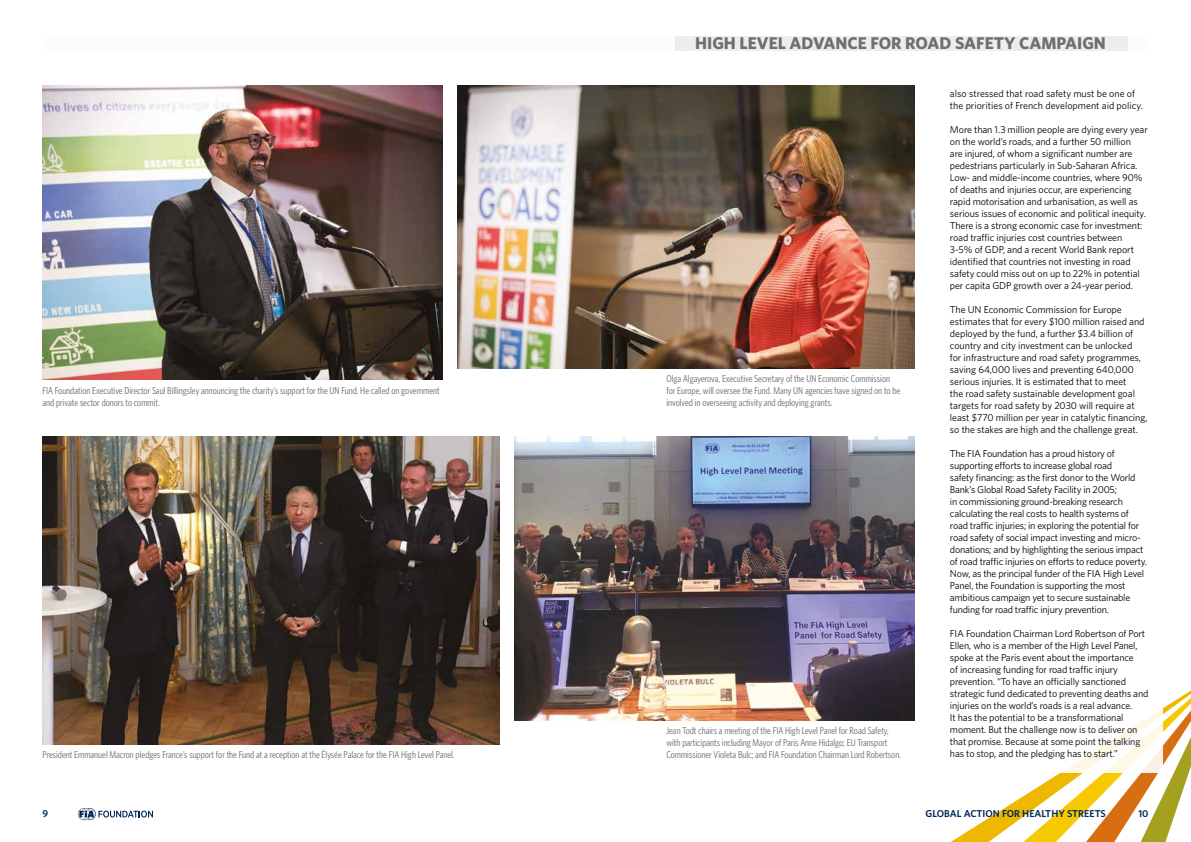
<style>
.page{position:relative;width:1191px;height:842px;background:#fff}
.page>*{position:absolute;margin:0;border:0;box-sizing:border-box;transform-origin:0 0}
.t1{font:700 17px "Whitney";color:#706f6f}
.t2{font:10px/12px "Whitney";letter-spacing:-.015em;color:#000}
.t3{font:10px/12px "Whitney Condensed";color:#706f6f}
.t4{font:600 10px "Whitney";color:#002856}
</style>
<div class="page">
<svg style="left:951px;top:690px;width:240px;height:152px"></svg>
<svg style="left:78px;top:808px;width:75px;height:12px"></svg>
<div style="left:43px;top:36px;width:1105px;height:14px;background:#fbfcfc"></div>
<div style="left:675px;top:36px;width:452px;height:14px;background:#eeedee"></div>
<div style="left:652px;top:71px;width:510px;height:701px;background:#fff"></div>
<img style="left:43px;top:85px;width:399px;height:295px">
<img style="left:458px;top:85px;width:456px;height:284px">
<img style="left:43px;top:437px;width:456px;height:307px">
<img style="left:514px;top:437px;width:400px;height:283px">
<h1 class="t1" style="left:695px;top:32px;width:412px">HIGH LEVEL ADVANCE FOR ROAD SAFETY CAMPAIGN</h1>
<p class="t3" style="left:43px;top:384px;width:399px">FIA Foundation Executive Director Saul Billingsley announcing the charity’s support for the UN Fund. He called on government and private sector donors to commit.</p>
<p class="t3" style="left:666px;top:372px;width:235px">Olga Algayerova, Executive Secretary of the UN Economic Commission for Europe, will oversee the Fund. Many UN agencies have signed on to be involved in overseeing activity and deploying grants.</p>
<p class="t3" style="left:666px;top:724px;width:224px">Jean Todt chairs a meeting of the FIA High Level Panel for Road Safety, with participants including Mayor of Paris Anne Hidalgo; EU Transport</p>
<p class="t3" style="left:43px;top:748px;width:414px">President Emmanuel Macron pledges France’s support for the Fund at a reception at the Élysée Palace for the FIA High Level Panel.</p>
<p class="t3" style="left:666px;top:748px;width:236px">Commissioner Violeta Bulc; and FIA Foundation Chairman Lord Robertson.</p>
<p class="t2" style="left:950px;top:87px;width:195px">also stressed that road safety must be one of the priorities of French development aid policy.</p>
<p class="t2" style="left:950px;top:123px;width:199px">More than 1.3 million people are dying every year on the world’s roads, and a further 50 million<br>are injured, of whom a significant number are pedestrians particularly in Sub-Saharan Africa.<br>Low- and middle-income countries, where 90% of deaths and injuries occur, are experiencing rapid motorisation and urbanisation, as well as serious issues of economic and political inequity.<br>There is a strong economic case for investment: road traffic injuries cost countries between<br>3-5% of GDP, and a recent World Bank report identified that countries not investing in road safety could miss out on up to 22% in potential per capita GDP growth over a 24-year period.</p>
<p class="t2" style="left:950px;top:303px;width:199px">The UN Economic Commission for Europe estimates that for every $100 million raised and deployed by the fund, a further $3.4 billion of country and city investment can be unlocked<br>for infrastructure and road safety programmes, saving 64,000 lives and preventing 640,000 serious injuries. It is estimated that to meet<br>the road safety sustainable development goal targets for road safety by 2030 will require at least $770 million per year in catalytic financing, so the stakes are high and the challenge great.</p>
<p class="t2" style="left:950px;top:447px;width:199px">The FIA Foundation has a proud history of supporting efforts to increase global road<br>safety financing: as the first donor to the World Bank’s Global Road Safety Facility in 2005;<br>in commissioning ground-breaking research calculating the real costs to health systems of road traffic injuries; in exploring the potential for road safety of social impact investing and micro&shy;donations; and by highlighting the serious impact of road traffic injuries on efforts to reduce poverty.<br>Now, as the principal funder of the FIA High Level Panel, the Foundation is supporting the most ambitious campaign yet to secure sustainable funding for road traffic injury prevention.</p>
<p class="t2" style="left:950px;top:627px;width:200px">FIA Foundation Chairman Lord Robertson of Port Ellen, who is a member of the High Level Panel, spoke at the Paris event about the importance<br>of increasing funding for road traffic injury prevention. “To have an officially sanctioned strategic fund dedicated to preventing deaths and injuries on the world’s roads is a real advance.<br>It has the potential to be a transformational moment. But the challenge now is to deliver on that promise. Because at some point the talking has to stop, and the pledging has to start.”</p>
<p class="t4" style="left:43px;top:807px;width:7px">9</p>
<p class="t4" style="left:925px;top:807px;width:182px">GLOBAL ACTION FOR HEALTHY STREETS</p>
<p class="t4" style="left:1138px;top:807px;width:12px">10</p>
</div>
